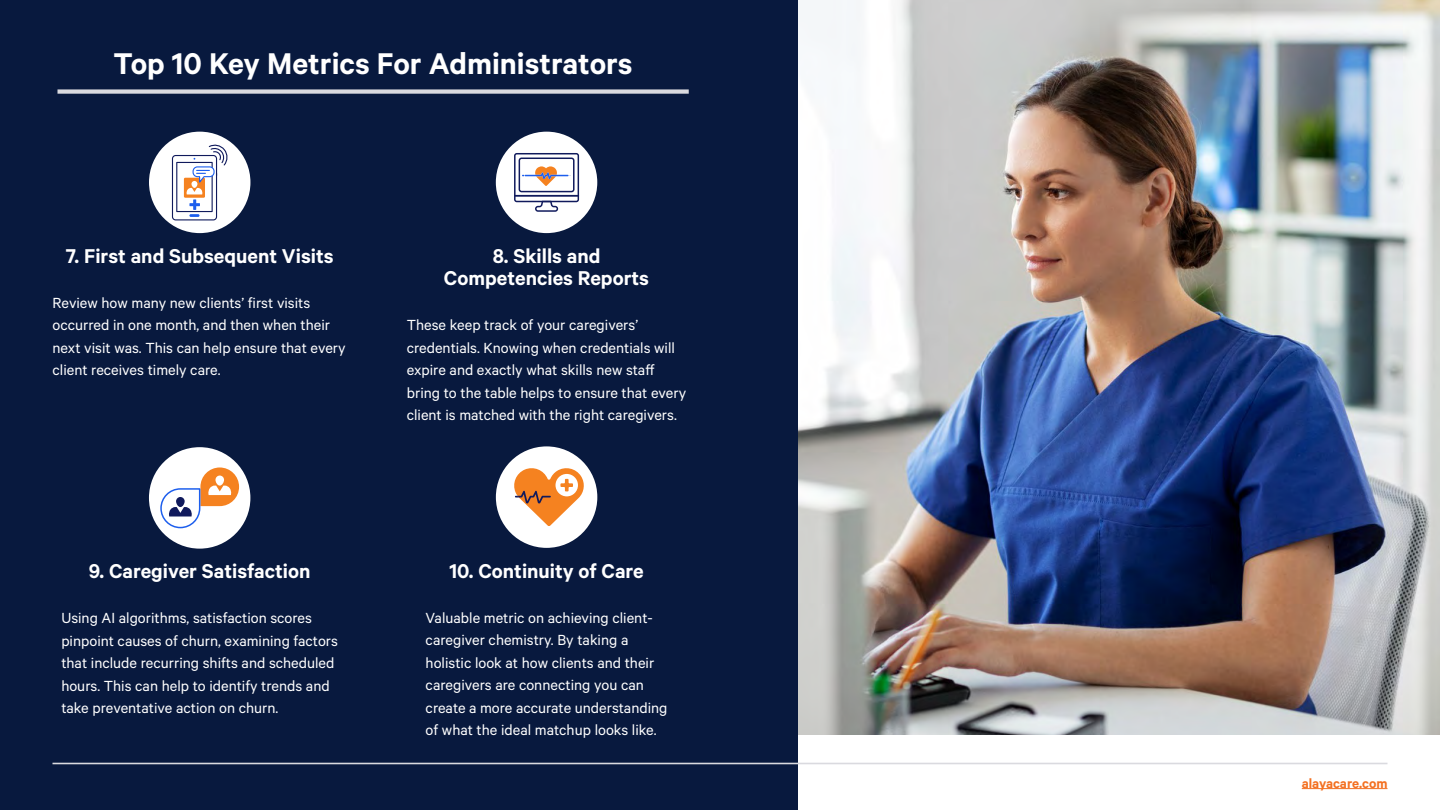
<style>
.page{position:relative;width:1440px;height:810px;background:#fff}
.page>*{position:absolute;margin:0;border:0;box-sizing:border-box;transform-origin:0 0}
.t1{font:600 33.75px "Calibre";color:#fff}
.t2{font:600 22.5px/22.5px "Calibre";color:#fff;text-align:center}
.t3{font:16.5px/22.5px "Calibre";color:#fff}
.t4{font:600 15px "Calibre";color:#f37021}
</style>
<div class="page">
<div style="left:0;top:0;width:798px;height:810px;background:#08193e"></div>
<img style="left:799px;top:0;width:641px;height:735px">
<div style="left:149px;top:132px;width:101px;height:101px;background:#fff;border-radius:50%"></div>
<div style="left:149px;top:447px;width:101px;height:102px;background:#fff;border-radius:50%"></div>
<div style="left:496px;top:132px;width:101px;height:101px;background:#fff;border-radius:50%"></div>
<div style="left:496px;top:446px;width:101px;height:102px;background:#fff;border-radius:50%"></div>
<svg style="left:160px;top:467px;width:79px;height:62px"></svg>
<div style="left:172px;top:155px;width:45px;height:65px;border:1px solid #101a5c;border-radius:3px"></div>
<svg style="left:176px;top:144px;width:52px;height:73px"></svg>
<svg style="left:514px;top:468px;width:70px;height:58px"></svg>
<svg style="left:514px;top:153px;width:65px;height:59px"></svg>
<hr style="left:1302px;top:788px;width:86px;height:1px;background:#f37021">
<hr style="left:53px;top:763px;width:1335px;height:1px;background:#dadadf">
<div style="left:57px;top:89px;width:632px;height:5px;background:#dadadf"></div>
<h1 class="t1" style="left:114px;top:44px;width:521px">Top 10 Key Metrics For Administrators</h1>
<h2 class="t2" style="left:66px;top:244px;width:269px">7. First and Subsequent Visits</h2>
<p class="t3" style="left:53px;top:291px;width:295px">Review how many new clients’ first visits occurred in one month, and then when their next visit was. This can help ensure that every client receives timely care.</p>
<h2 class="t2" style="left:89px;top:559px;width:223px">9. Caregiver Satisfaction</h2>
<p class="t3" style="left:61px;top:606px;width:278px">Using AI algorithms, satisfaction scores pinpoint causes of churn, examining factors that include recurring shifts and scheduled hours. This can help to identify trends and take preventative action on churn.</p>
<h2 class="t2" style="left:444px;top:244px;width:207px">8. Skills and<br>Competencies Reports</h2>
<p class="t3" style="left:407px;top:313px;width:281px">These keep track of your caregivers’ credentials. Knowing when credentials will expire and exactly what skills new staff bring to the table helps to ensure that every client is matched with the right caregivers.</p>
<h2 class="t2" style="left:449px;top:559px;width:196px">10. Continuity of Care</h2>
<p class="t3" style="left:426px;top:606px;width:243px">Valuable metric on achieving client&shy;caregiver chemistry. By taking a holistic look at how clients and their caregivers are connecting you can create a more accurate understanding of what the ideal matchup looks like.</p>
<p class="t4" style="left:1302px;top:774px;width:87px">alayacare.com</p>
</div>
